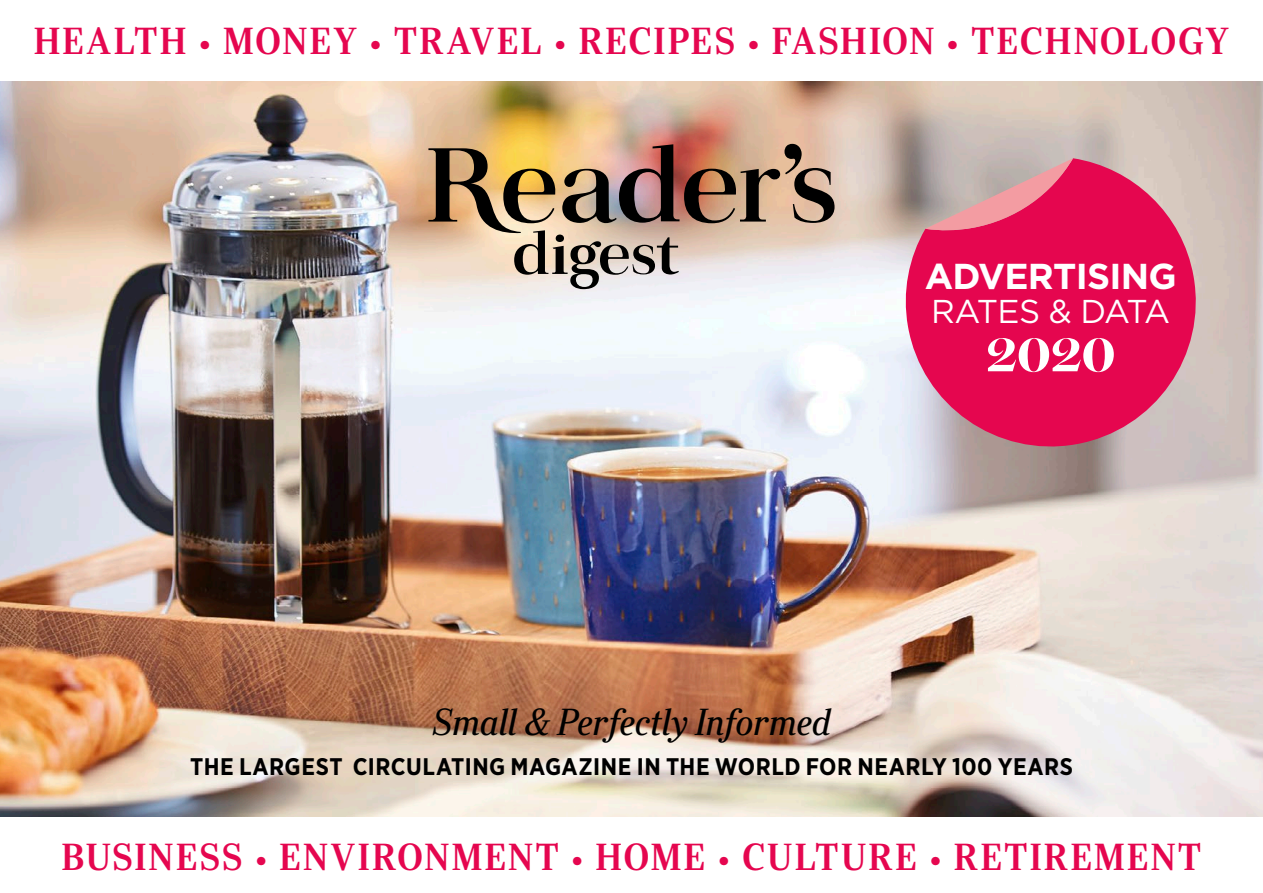
<style>
.page{position:relative;width:1263px;height:893px;background:#fff}
.page>*{position:absolute;margin:0;border:0;box-sizing:border-box;transform-origin:0 0}
.t1{font:700 53.55px "Miller Banner";color:#fff}
.t2{font:600 36px "Ysobel Display Std";letter-spacing:.065em;color:#e5064f}
.t3{font:italic 36px "Ysobel Display Std";letter-spacing:.005em;color:#000}
.t4{font:700 36px "Gotham";letter-spacing:-.02em;color:#fff}
.t5{font:33px "Gotham";letter-spacing:-.065em;color:#fff}
.t6{font:700 24px "Gotham Narrow";letter-spacing:.02em;color:#000}
</style>
<div class="page">
<img style="left:0;top:82px;width:1263px;height:734px">
<svg style="left:428px;top:144px;width:406px;height:145px;background:#b79e88"></svg>
<svg style="left:902px;top:158px;width:305px;height:300px;background:#dc3a6d"></svg>
<svg style="left:925px;top:158px;width:148px;height:73px;background:#d27f91"></svg>
<p class="t2" style="left:34px;top:19px;width:1196px">HEALTH • MONEY • TRAVEL • RECIPES • FASHION • TECHNOLOGY</p>
<p class="t4" style="left:925px;top:255px;width:254px">ADVERTISING</p>
<p class="t5" style="left:931px;top:293px;width:240px">RATES &amp; DATA</p>
<h1 class="t1" style="left:986px;top:320px;width:131px">2020</h1>
<p class="t3" style="left:432px;top:700px;width:400px">Small &amp; Perfectly Informed</p>
<p class="t6" style="left:190px;top:751px;width:884px">THE LARGEST CIRCULATING MAGAZINE IN THE WORLD FOR NEARLY 100 YEARS</p>
<p class="t2" style="left:62px;top:835px;width:1141px">BUSINESS • ENVIRONMENT • HOME • CULTURE • RETIREMENT</p>
</div>
